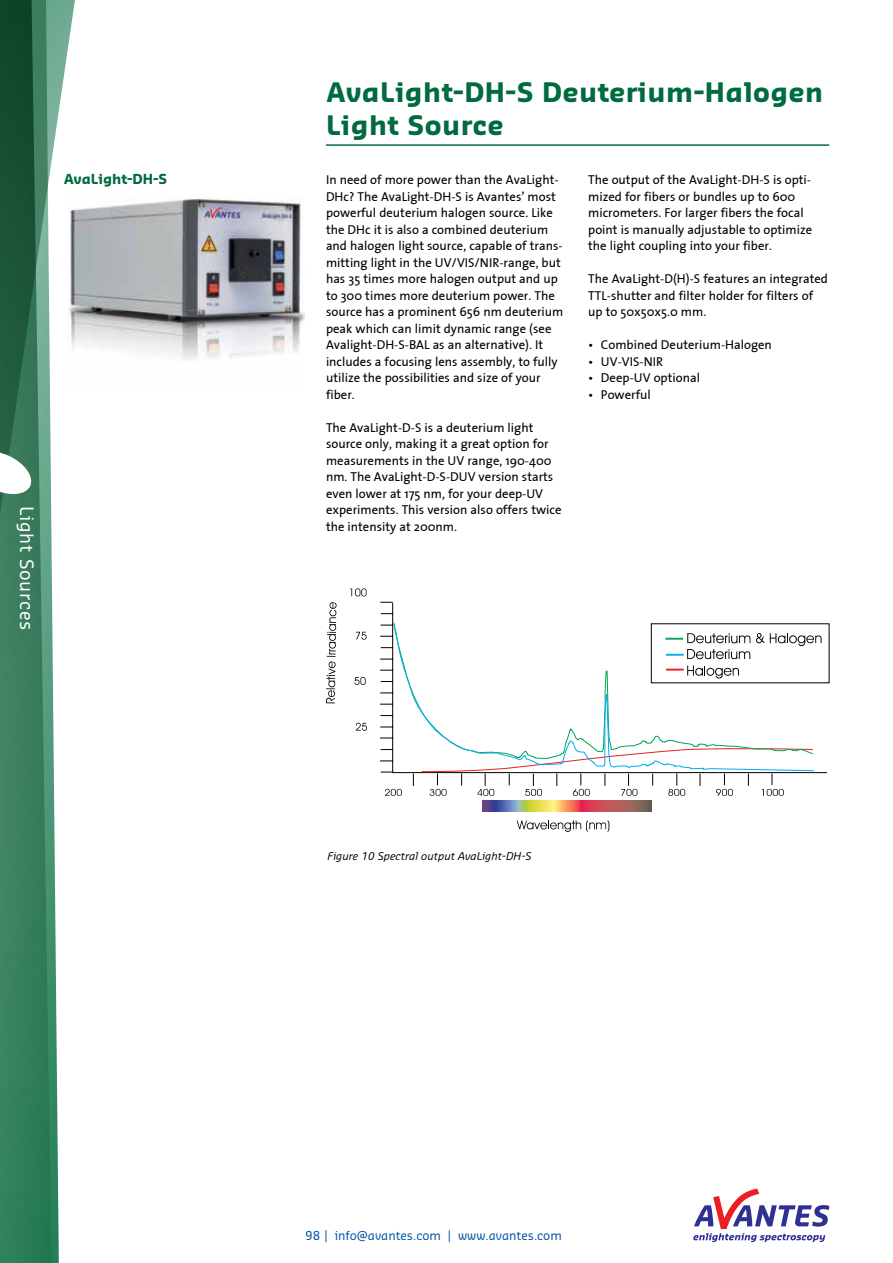
<style>
.page{position:relative;width:893px;height:1263px;background:#fff}
.page>*{position:absolute;margin:0;border:0;box-sizing:border-box;transform-origin:0 0}
.t1{font:700 26.25px/33px "Sansa";letter-spacing:.02em;color:#006b3e}
.t2{font:18px "Sansa";letter-spacing:.04em;color:#fff}
.t3{font:700 13.5px "Sansa";color:#006b3e}
.t4{font:12.75px/16.5px "The Sans Plain";color:#000}
.t5{font:12px "Sansa";color:#0054a6}
.t6{font:italic 10.5px "Sansa Soft Pro";color:#000}
</style>
<div class="page">
<svg style="left:0;top:0;width:75px;height:1263px"></svg>
<svg style="left:0;top:448px;width:34px;height:49px"></svg>
<svg style="left:693px;top:1188px;width:136px;height:54px"></svg>
<hr style="left:326px;top:144px;width:503px;height:2px;background:#006b3e">
<svg style="left:350px;top:588px;width:17px;height:8px"></svg>
<svg style="left:356px;top:632px;width:11px;height:8px"></svg>
<svg style="left:354px;top:677px;width:12px;height:8px"></svg>
<svg style="left:356px;top:723px;width:11px;height:8px"></svg>
<svg style="left:326px;top:602px;width:11px;height:101px"></svg>
<svg style="left:517px;top:820px;width:92px;height:12px"></svg>
<svg style="left:380px;top:602px;width:447px;height:184px"></svg>
<svg style="left:385px;top:789px;width:17px;height:7px"></svg>
<svg style="left:430px;top:789px;width:17px;height:7px"></svg>
<svg style="left:477px;top:789px;width:17px;height:7px"></svg>
<svg style="left:525px;top:789px;width:17px;height:7px"></svg>
<svg style="left:573px;top:789px;width:17px;height:7px"></svg>
<svg style="left:621px;top:789px;width:16px;height:7px"></svg>
<svg style="left:668px;top:789px;width:17px;height:7px"></svg>
<svg style="left:716px;top:789px;width:17px;height:7px"></svg>
<svg style="left:762px;top:789px;width:22px;height:7px"></svg>
<svg style="left:482px;top:800px;width:169px;height:11px;background:#b27d6a"></svg>
<svg style="left:393px;top:622px;width:422px;height:150px"></svg>
<svg style="left:666px;top:649px;width:84px;height:10px"></svg>
<svg style="left:665px;top:633px;width:85px;height:10px"></svg>
<svg style="left:756px;top:633px;width:65px;height:13px"></svg>
<svg style="left:666px;top:666px;width:73px;height:12px"></svg>
<img style="left:68px;top:197px;width:237px;height:189px">
<p class="t3" style="left:64px;top:170px;width:105px">AvaLight-DH-S</p>
<h2 class="t2" style="left:38px;top:506px;width:126px;rotate:90deg">Light Sources</h2>
<h1 class="t1" style="left:326px;top:74px;width:499px">AvaLight-DH-S Deuterium-Halogen<br>Light Source</h1>
<p class="t4" style="left:326px;top:171px;width:239px">In need of more power than the AvaLight-DHc? The AvaLight-DH-S is Avantes’ most powerful deuterium halogen source. Like the DHc it is also a combined deuterium and halogen light source, capable of trans&shy;mitting light in the UV/VIS/NIR-range, but has 35 times more halogen output and up to 300 times more deuterium power. The source has a prominent 656 nm deuterium peak which can limit dynamic range (see Avalight-DH-S-BAL as an alternative). It includes a focusing lens assembly, to fully utilize the possibilities and size of your fiber.</p>
<p class="t4" style="left:326px;top:419px;width:237px">The AvaLight-D-S is a deuterium light source only, making it a great option for measurements in the UV range, 190-400 nm. The AvaLight-D-S-DUV version starts even lower at 175 nm, for your deep-UV experiments. This version also offers twice the intensity at 200nm.</p>
<p class="t4" style="left:588px;top:171px;width:226px">The output of the AvaLight-DH-S is opti&shy;mized for fibers or bundles up to 600 micrometers. For larger fibers the focal point is manually adjustable to optimize the light coupling into your fiber.</p>
<p class="t4" style="left:588px;top:270px;width:241px">The AvaLight-D(H)-S features an integrated<br>TTL-shutter and filter holder for filters of up to 50x50x5.0 mm.</p>
<p class="t4" style="left:588px;top:336px;width:185px">• Combined Deuterium-Halogen</p>
<p class="t4" style="left:588px;top:353px;width:76px">• UV-VIS-NIR</p>
<p class="t4" style="left:588px;top:369px;width:113px">• Deep-UV optional</p>
<p class="t4" style="left:588px;top:386px;width:64px">• Powerful</p>
<p class="t6" style="left:327px;top:849px;width:206px">Figure 10 Spectral output AvaLight-DH-S</p>
<p class="t5" style="left:305px;top:1227px;width:258px">98 | info@avantes.com | www.avantes.com</p>
</div>
